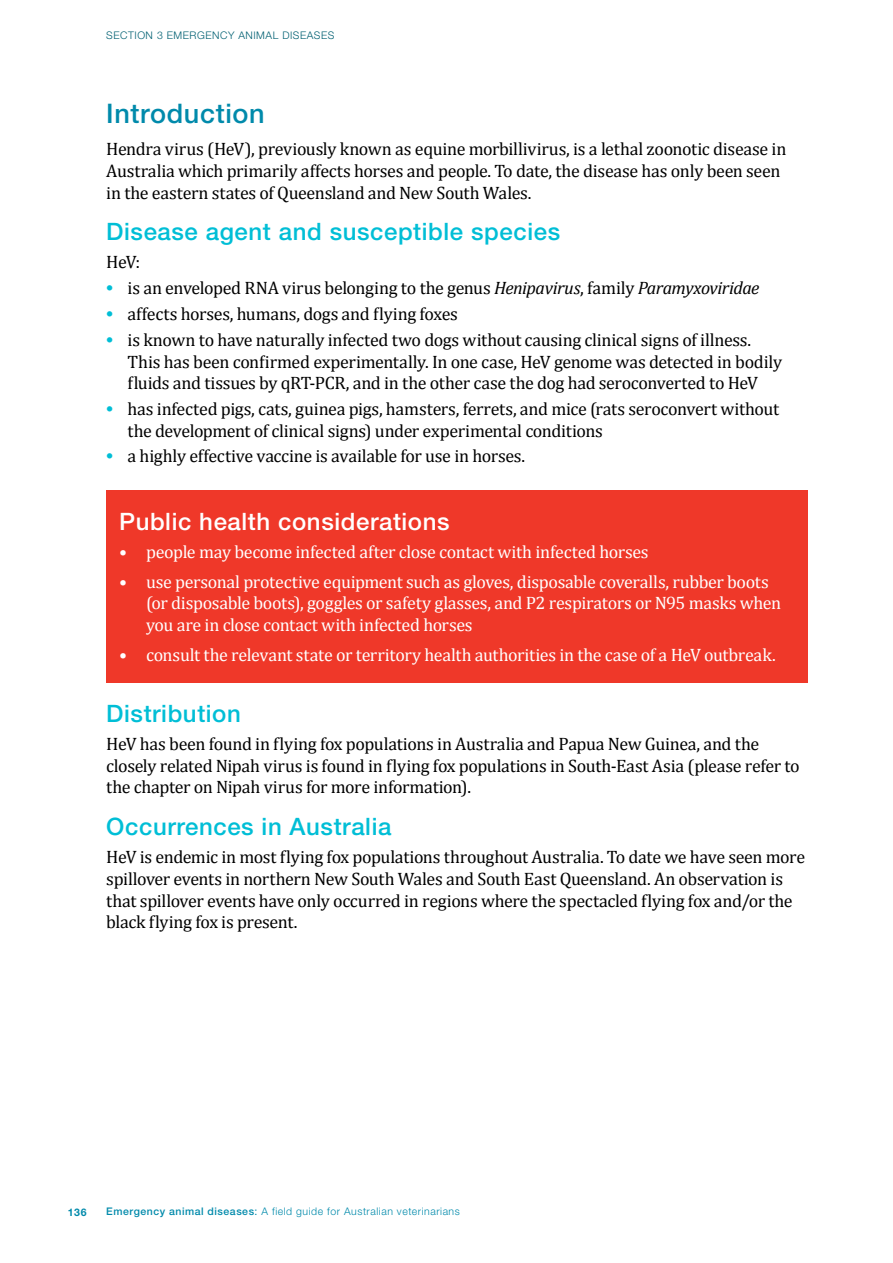
<style>
.page{position:relative;width:893px;height:1263px;background:#fff}
.page>*{position:absolute;margin:0;border:0;box-sizing:border-box;transform-origin:0 0}
.t1{font:500 27px "Helvetica Neue LT";letter-spacing:.025em;color:#008aab}
.t2{font:500 24px "Helvetica Neue LT";letter-spacing:.025em;color:#00bed6}
.t3{font:500 24px "Helvetica Neue LT";letter-spacing:.025em;color:#fff}
.t4{font:18px/21.6px "Cambria";letter-spacing:-.015em;color:#000}
.t5{font:18px/21.6px "Cambria";letter-spacing:-.02em;color:#fff}
.t6{font:300 10.5px "Helvetica Neue LT";letter-spacing:.05em;color:#008aab}
.t7{font:300 10.5px "Helvetica Neue LT";letter-spacing:.05em;color:#006072}
.t8{font:700 10.5px "Helvetica Neue LT";color:#008aab}
.s1{font-family:"Milo Pro";font-weight:500;color:#00bed6}
.s2{font-style:italic}
.s3{font-weight:500}
.s4{font-weight:400}
</style>
<div class="page">
<div style="left:106px;top:490px;width:702px;height:192px;background:#ef3829"></div>
<p class="t7" style="left:106px;top:28px;width:230px">SECTION 3 EMERGENCY ANIMAL DISEASES</p>
<h1 class="t1" style="left:106px;top:97px;width:160px">Introduction</h1>
<p class="t4" style="left:106px;top:138px;width:682px">Hendra virus (HeV), previously known as equine morbillivirus, is a lethal zoonotic disease in<br>Australia which primarily affects horses and people. To date, the disease has only been seen in the eastern states of Queensland and New South Wales.</p>
<h2 class="t2" style="left:106px;top:218px;width:455px">Disease agent and susceptible species</h2>
<p class="t4" style="left:106px;top:251px;width:35px">HeV:</p>
<p class="t4" style="left:106px;top:277px;width:655px"><span class="s1">•</span> is an enveloped RNA virus belonging to the genus <span class="s2">Henipavirus</span>, family <span class="s2">Paramyxoviridae</span></p>
<p class="t4" style="left:106px;top:303px;width:353px"><span class="s1">•</span> affects horses, humans, dogs and flying foxes</p>
<p class="t4" style="left:128px;top:329px;width:656px;text-indent:-21px"><span class="s1">•</span> is known to have naturally infected two dogs without causing clinical signs of illness.<br>This has been confirmed experimentally. In one case, HeV genome was detected in bodily fluids and tissues by qRT-PCR, and in the other case the dog had seroconverted to HeV</p>
<p class="t4" style="left:128px;top:398px;width:653px;text-indent:-21px"><span class="s1">•</span> has infected pigs, cats, guinea pigs, hamsters, ferrets, and mice (rats seroconvert without the development of clinical signs) under experimental conditions</p>
<p class="t4" style="left:106px;top:445px;width:420px"><span class="s1">•</span> a highly effective vaccine is available for use in horses.</p>
<h2 class="t3" style="left:119px;top:507px;width:332px">Public health considerations</h2>
<p class="t5" style="left:119px;top:541px;width:531px">• people may become infected after close contact with infected horses</p>
<p class="t5" style="left:146px;top:571px;width:637px;text-indent:-27px">• use personal protective equipment such as gloves, disposable coveralls, rubber boots (or disposable boots), goggles or safety glasses, and P2 respirators or N95 masks when you are in close contact with infected horses</p>
<p class="t5" style="left:119px;top:644px;width:658px">• consult the relevant state or territory health authorities in the case of a HeV outbreak.</p>
<h2 class="t2" style="left:106px;top:699px;width:136px">Distribution</h2>
<p class="t4" style="left:106px;top:733px;width:695px">HeV has been found in flying fox populations in Australia and Papua New Guinea, and the closely related Nipah virus is found in flying fox populations in South-East Asia (please refer to the chapter on Nipah virus for more information).</p>
<h2 class="t2" style="left:106px;top:812px;width:287px">Occurrences in Australia</h2>
<p class="t4" style="left:106px;top:846px;width:700px">HeV is endemic in most flying fox populations throughout Australia. To date we have seen more spillover events in northern New South Wales and South East Queensland. An observation is that spillover events have only occurred in regions where the spectacled flying fox and/or the black flying fox is present.</p>
<p class="t8" style="left:68px;top:1206px;width:20px">136</p>
<p class="t6" style="left:106px;top:1205px;width:355px"><span class="s3">Emergency animal diseases</span><span class="s4">:</span> A field guide for Australian veterinarians</p>
</div>
